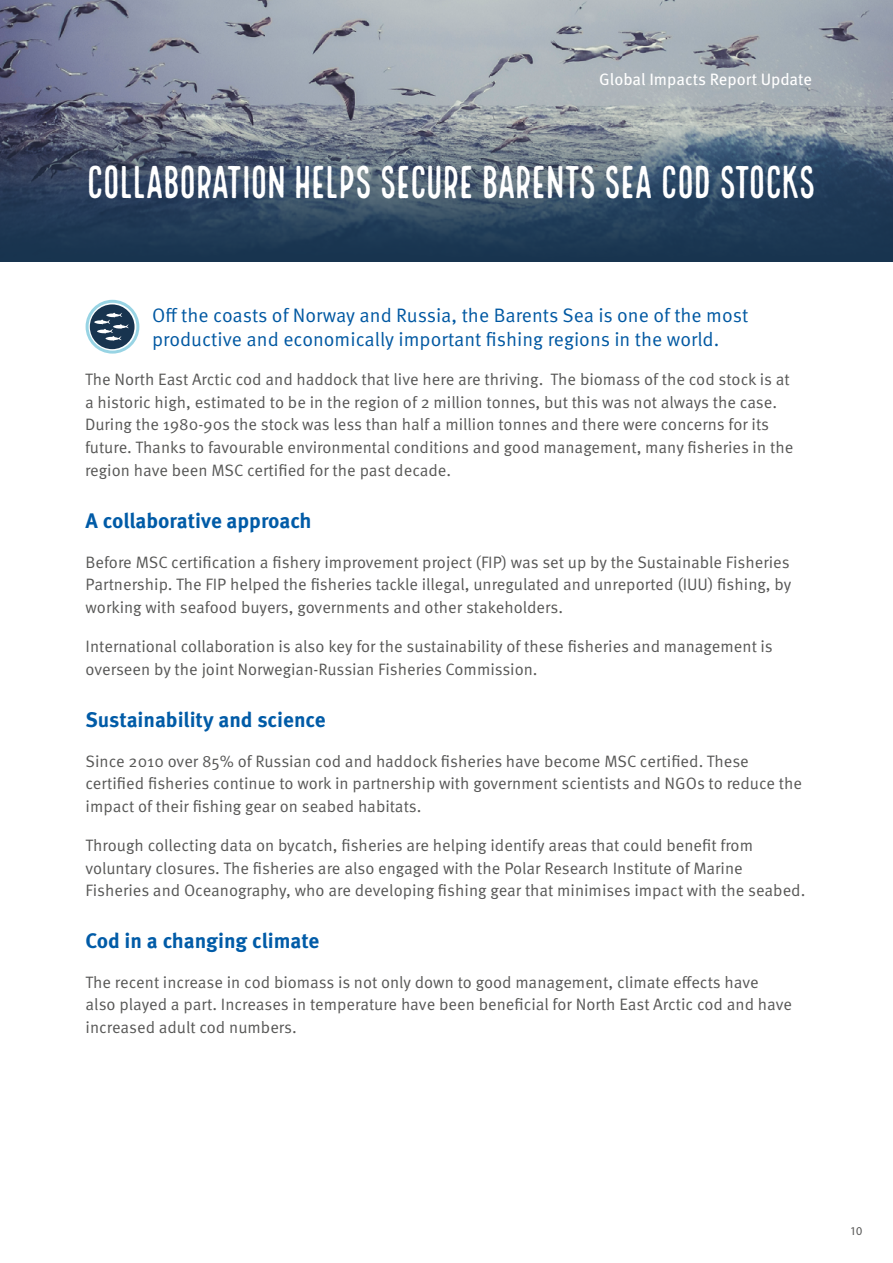
<style>
.page{position:relative;width:893px;height:1263px;background:#fff}
.page>*{position:absolute;margin:0;border:0;box-sizing:border-box;transform-origin:0 0}
.t1{font:45px "Local Brewery Four";letter-spacing:-.06em;color:#fff}
.t2{font:700 21px "Meta Pro";letter-spacing:-.005em;color:#005ba7}
.t3{font:19.5px/24px "Meta Pro";color:#0058a2}
.t4{font:16.5px/22.5px "Meta Pro";color:#575756}
.t5{font:16.5px "Meta Pro";color:#fff}
.t6{font:12px "Myriad Pro";color:#575756}
</style>
<div class="page">
<img style="left:0;top:0;width:893px;height:125px">
<svg style="left:0;top:125px;width:893px;height:136px;background:#3e5269"></svg>
<svg style="left:87px;top:301px;width:52px;height:49px"></svg>
<div style="left:86px;top:300px;width:53px;height:54px;border:3px solid #98d4e4;border-radius:50%"></div>
<p class="t5" style="left:599px;top:69px;width:214px">Global Impacts Report Update</p>
<h1 class="t1" style="left:86px;top:157px;width:732px">COLLABORATION HELPS SECURE BARENTS SEA COD STOCKS</h1>
<p class="t3" style="left:152px;top:304px;width:598px">Off the coasts of Norway and Russia, the Barents Sea is one of the most productive and economically important fishing regions in the world.</p>
<p class="t4" style="left:85px;top:369px;width:710px">The North East Arctic cod and haddock that live here are thriving. The biomass of the cod stock is at a historic high, estimated to be in the region of 2 million tonnes, but this was not always the case.<br>During the 1980-90s the stock was less than half a million tonnes and there were concerns for its future. Thanks to favourable environmental conditions and good management, many fisheries in the region have been MSC certified for the past decade.</p>
<p class="t2" style="left:86px;top:508px;width:228px">A collaborative approach</p>
<p class="t4" style="left:86px;top:551px;width:707px;text-align:justify">Before MSC certification a fishery improvement project (FIP) was set up by the Sustainable Fisheries Partnership. The FIP helped the fisheries tackle illegal, unregulated and unreported (IUU) fishing, by working with seafood buyers, governments and other stakeholders.</p>
<p class="t4" style="left:86px;top:636px;width:689px">International collaboration is also key for the sustainability of these fisheries and management is overseen by the joint Norwegian-Russian Fisheries Commission.</p>
<p class="t2" style="left:86px;top:706px;width:242px">Sustainability and science</p>
<p class="t4" style="left:86px;top:750px;width:718px">Since 2010 over 85% of Russian cod and haddock fisheries have become MSC certified. These certified fisheries continue to work in partnership with government scientists and NGOs to reduce the impact of their fishing gear on seabed habitats.</p>
<p class="t4" style="left:86px;top:835px;width:721px">Through collecting data on bycatch, fisheries are helping identify areas that could benefit from voluntary closures. The fisheries are also engaged with the Polar Research Institute of Marine<br>Fisheries and Oceanography, who are developing fishing gear that minimises impact with the seabed.</p>
<p class="t2" style="left:86px;top:928px;width:235px">Cod in a changing climate</p>
<p class="t4" style="left:86px;top:971px;width:708px">The recent increase in cod biomass is not only down to good management, climate effects have also played a part. Increases in temperature have been beneficial for North East Arctic cod and have increased adult cod numbers.</p>
<p class="t6" style="left:850px;top:1224px;width:14px">10</p>
</div>
